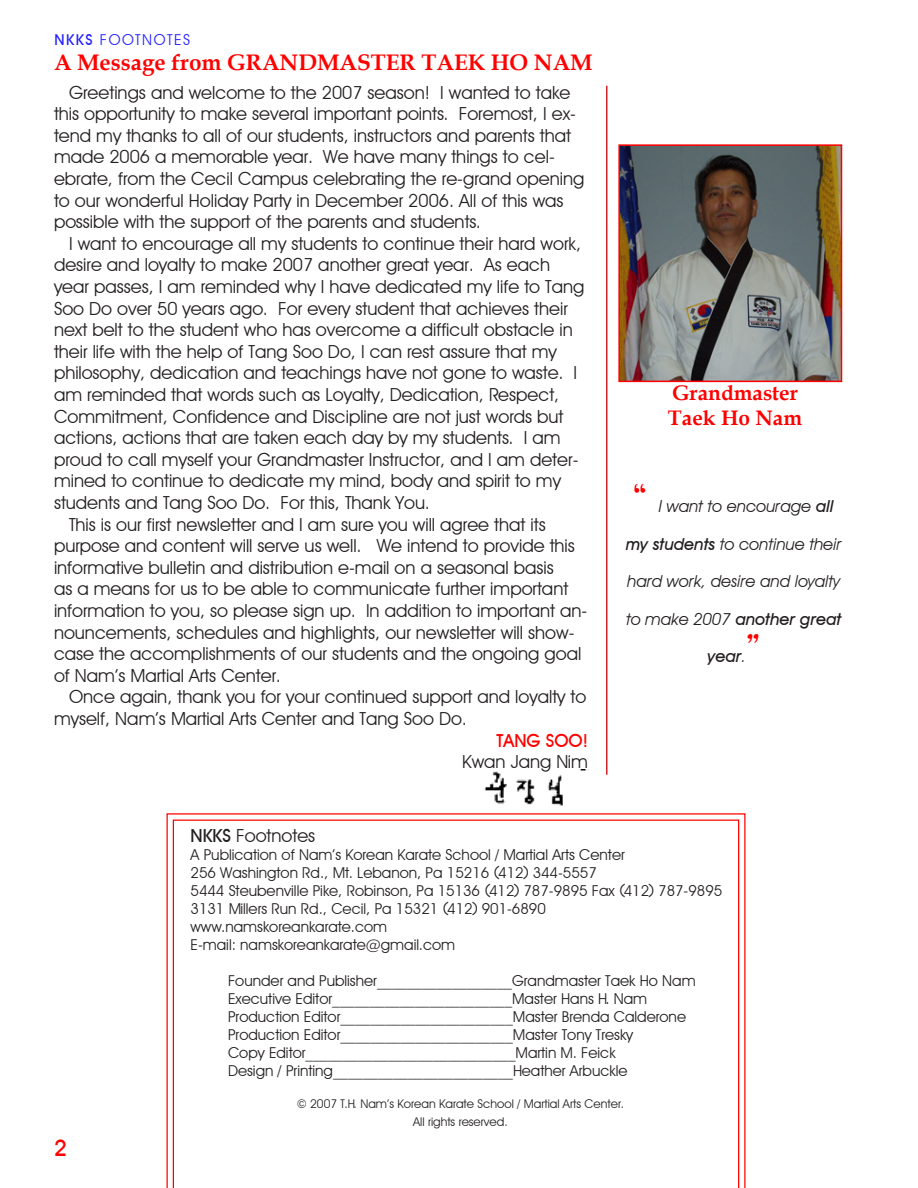
<style>
.page{position:relative;width:918px;height:1188px;background:#fff}
.page>*{position:absolute;margin:0;border:0;box-sizing:border-box;transform-origin:0 0}
.Feature_Article_Body{font:300 37.5px "Siple";color:#f00}
.Feature_Article_Body-2{font:italic 600 37.5px "Siple";color:#f00}
.Article_Title{font:700 22.5px "Book Antiqua";color:#f00}
.t1{font:700 22.5px "Decker";color:#f00}
.t2{font:700 21px "Book Antiqua";color:#f00}
.Feature_Article_Body-3{font:18px/21.6px "Decker";color:#231f20}
.Feature_Article_Body-4{font:700 18px "Decker";color:#f00}
.Feature_Article_Body-5{font:italic 16.5px "Decker";color:#231f20}
.Feature_Article_Body-6{font:italic 700 16.5px "Decker";color:#231f20}
.t3{font:15px "Decker";color:#231f20}
.t4{font:15px "Decker";letter-spacing:.1em;color:#231fff}
.t5{font:12px "Decker";color:#231f20}
.s1{font-weight:700}
.s2{font-weight:400}
</style>
<div class="page">
<img style="left:484px;top:770px;width:102px;height:36px">
<svg style="left:166px;top:813px;width:580px;height:375px"></svg>
<svg style="left:173px;top:820px;width:566px;height:368px"></svg>
<hr style="left:606px;top:86px;width:2px;height:689px;background:#d1232a">
<img style="left:621px;top:147px;width:218px;height:232px">
<div style="left:618px;top:144px;width:224px;height:238px;border:2px solid #f00"></div>
<p class="t4" style="left:55px;top:31px;width:137px"><span class="s1">NKKS</span> FOOTNOTES</p>
<p class="Article_Title" style="left:54px;top:47px;width:540px">A Message from GRANDMASTER TAEK HO NAM</p>
<p class="Feature_Article_Body-3" style="left:54px;top:81px;width:532px;text-indent:15px">Greetings and welcome to the 2007 season! I wanted to take this opportunity to make several important points. Foremost, I ex&shy;tend my thanks to all of our students, instructors and parents that made 2006 a memorable year. We have many things to cel&shy;ebrate, from the Cecil Campus celebrating the re-grand opening to our wonderful Holiday Party in December 2006. All of this was possible with the support of the parents and students.</p>
<p class="Feature_Article_Body-3" style="left:54px;top:232px;width:532px;text-indent:15px">I want to encourage all my students to continue their hard work, desire and loyalty to make 2007 another great year. As each year passes, I am reminded why I have dedicated my life to Tang Soo Do over 50 years ago. For every student that achieves their next belt to the student who has overcome a difficult obstacle in their life with the help of Tang Soo Do, I can rest assure that my philosophy, dedication and teachings have not gone to waste. I am reminded that words such as Loyalty, Dedication, Respect, Commitment, Confidence and Discipline are not just words but actions, actions that are taken each day by my students. I am proud to call myself your Grandmaster Instructor, and I am deter&shy;mined to continue to dedicate my mind, body and spirit to my students and Tang Soo Do. For this, Thank You.</p>
<p class="Feature_Article_Body-3" style="left:54px;top:513px;width:535px;text-indent:15px">This is our first newsletter and I am sure you will agree that its purpose and content will serve us well. We intend to provide this informative bulletin and distribution e-mail on a seasonal basis<br>as a means for us to be able to communicate further important information to you, so please sign up. In addition to important an&shy;nouncements, schedules and highlights, our newsletter will show&shy;case the accomplishments of our students and the ongoing goal of Nam’s Martial Arts Center.</p>
<p class="Feature_Article_Body-3" style="left:54px;top:686px;width:534px;text-indent:15px">Once again, thank you for your continued support and loyalty to myself, Nam’s Martial Arts Center and Tang Soo Do.</p>
<p class="Feature_Article_Body-4" style="left:497px;top:729px;width:93px">TANG SOO!</p>
<p class="Feature_Article_Body-3" style="left:462px;top:751px;width:127px">Kwan Jang Nim</p>
<p class="t2" style="left:672px;top:378px;width:127px">Grandmaster</p>
<p class="t2" style="left:668px;top:403px;width:136px">Taek Ho Nam</p>
<p class="Feature_Article_Body" style="left:634px;top:475px;width:26px">“</p>
<p class="Feature_Article_Body-5" style="left:659px;top:496px;width:177px">I want to encourage <span class="s1">all</span></p>
<p class="Feature_Article_Body-5" style="left:626px;top:534px;width:217px"><span class="s1">my students</span> to continue their</p>
<p class="Feature_Article_Body-5" style="left:627px;top:571px;width:215px">hard work, desire and loyalty</p>
<p class="Feature_Article_Body-6" style="left:626px;top:609px;width:217px"><span class="s2">to make 2007</span> another great</p>
<p class="Feature_Article_Body-6" style="left:707px;top:646px;width:40px">year<span class="s2">.</span></p>
<p class="Feature_Article_Body-2" style="left:746px;top:623px;width:15px">”</p>
<p class="t1" style="left:54px;top:1134px;width:14px">2</p>
<p class="Feature_Article_Body-3" style="left:191px;top:824px;width:126px"><span class="s1">NKKS</span> Footnotes</p>
<p class="t3" style="left:191px;top:845px;width:436px">A Publication of Nam’s Korean Karate School / Martial Arts Center</p>
<p class="t3" style="left:191px;top:863px;width:408px">256 Washington Rd., Mt. Lebanon, Pa 15216 (412) 344-5557</p>
<p class="t3" style="left:191px;top:881px;width:533px">5444 Steubenville Pike, Robinson, Pa 15136 (412) 787-9895 Fax (412) 787-9895</p>
<p class="t3" style="left:191px;top:899px;width:357px">3131 Millers Run Rd., Cecil, Pa 15321 (412) 901-6890</p>
<p class="t3" style="left:191px;top:917px;width:198px">www.namskoreankarate.com</p>
<p class="t3" style="left:191px;top:935px;width:266px">E-mail: namskoreankarate@gmail.com</p>
<p class="t3" style="left:228px;top:971px;width:469px">Founder and Publisher__________________Grandmaster Taek Ho Nam</p>
<p class="t3" style="left:228px;top:989px;width:421px">Executive Editor________________________Master Hans H. Nam</p>
<p class="t3" style="left:228px;top:1007px;width:460px">Production Editor_______________________Master Brenda Calderone</p>
<p class="t3" style="left:228px;top:1025px;width:407px">Production Editor_______________________Master Tony Tresky</p>
<p class="t3" style="left:228px;top:1043px;width:389px">Copy Editor____________________________Martin M. Feick</p>
<p class="t3" style="left:228px;top:1061px;width:401px">Design / Printing________________________Heather Arbuckle</p>
<p class="t5" style="left:297px;top:1097px;width:329px">© 2007 T.H. Nam’s Korean Karate School / Martial Arts Center.</p>
<p class="t5" style="left:413px;top:1115px;width:96px">All rights reserved.</p>
</div>
